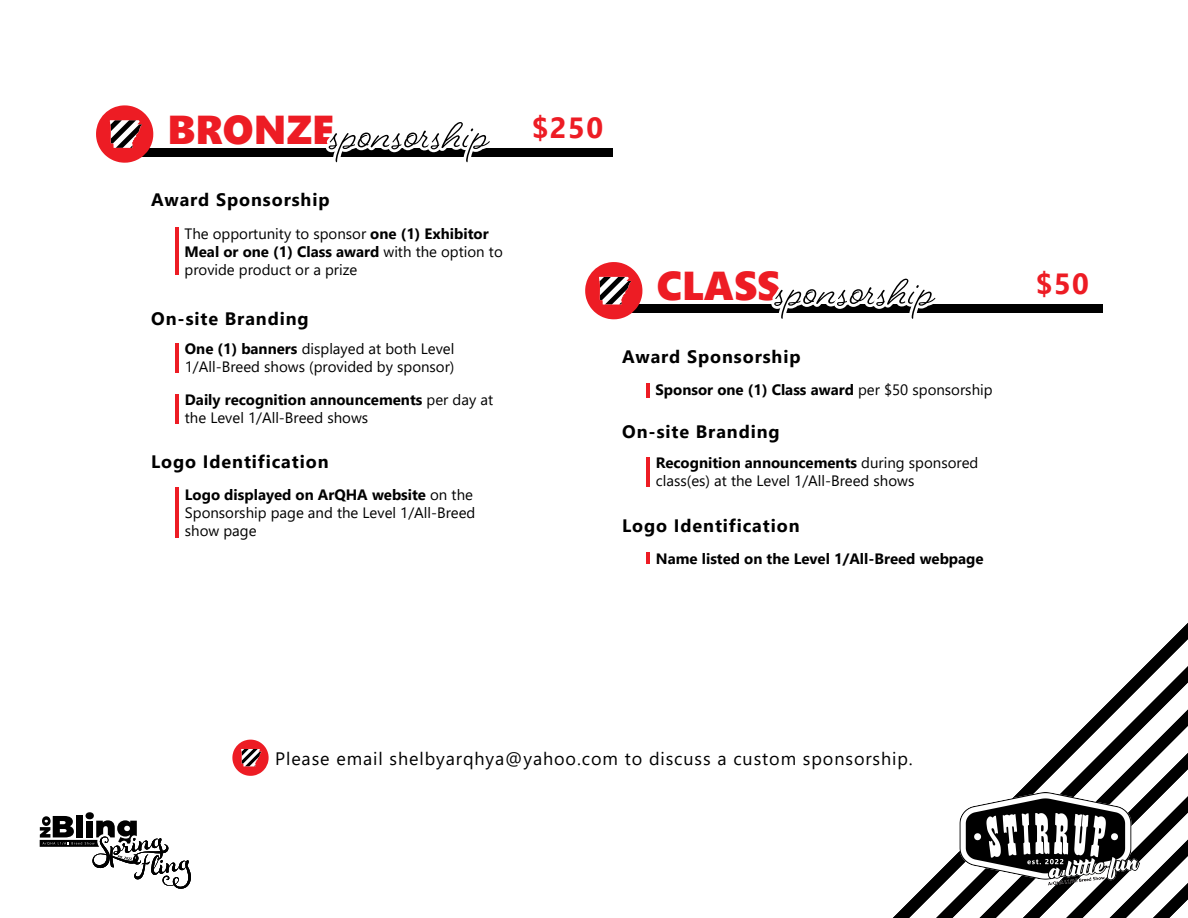
<style>
.page{position:relative;width:1188px;height:918px;background:#fff}
.page>*{position:absolute;margin:0;border:0;box-sizing:border-box;transform-origin:0 0}
.t1{font:40.35px "Segoe UI Black";color:#ed1c24}
.t2{font:700 29.1px "Segoe UI";color:#ed1c24}
.t3{font:700 18px "Segoe UI";letter-spacing:.05em;color:#000}
.t4{font:18px "Segoe UI";letter-spacing:.05em;color:#000}
.t5{font:15px/18px "Segoe UI";color:#000}
.t6{font:700 15px "Segoe UI";color:#000}
.s1{font-weight:700}
.s2{font-weight:400}
</style>
<div class="page">
<hr style="left:646px;top:457px;width:3px;height:30px;background:#ed1c24">
<svg style="left:646px;top:552px;width:3px;height:12px"></svg>
<hr style="left:646px;top:384px;width:3px;height:14px;background:#ed1c24">
<hr style="left:175px;top:394px;width:3px;height:30px;background:#ed1c24">
<hr style="left:175px;top:343px;width:3px;height:30px;background:#ed1c24">
<hr style="left:175px;top:487px;width:3px;height:50px;background:#ed1c24">
<svg style="left:893px;top:623px;width:295px;height:295px"></svg>
<svg style="left:936px;top:666px;width:252px;height:252px"></svg>
<svg style="left:980px;top:710px;width:208px;height:208px"></svg>
<hr style="left:175px;top:227px;width:3px;height:48px;background:#ed1c24">
<div style="left:630px;top:305px;width:473px;height:8px;background:#000"></div>
<svg style="left:771px;top:278px;width:167px;height:41px"></svg>
<svg style="left:232px;top:740px;width:37px;height:36px"></svg>
<svg style="left:585px;top:262px;width:57px;height:57px"></svg>
<div style="left:140px;top:148px;width:473px;height:8px;background:#000"></div>
<div style="left:76px;top:815px;width:7px;height:22px;background:#000"></div>
<div style="left:86px;top:812px;width:8px;height:7px;background:#000;border-radius:50%"></div>
<svg style="left:40px;top:816px;width:151px;height:73px"></svg>
<img style="left:955px;top:775px;width:191px;height:127px">
<svg style="left:326px;top:122px;width:167px;height:41px"></svg>
<svg style="left:96px;top:105px;width:57px;height:58px"></svg>
<h1 class="t1" style="left:168px;top:100px;width:168px">BRONZE</h1>
<h2 class="t2" style="left:532px;top:100px;width:73px">$250</h2>
<p class="t3" style="left:151px;top:183px;width:180px">Award Sponsorship</p>
<p class="t5" style="left:185px;top:223px;width:320px">The opportunity to sponsor <span class="s1">one (1) Exhibitor<br>Meal or one (1) Class award</span> with the option to provide product or a prize</p>
<p class="t3" style="left:151px;top:301px;width:159px">On-site Branding</p>
<p class="t5" style="left:185px;top:338px;width:271px"><span class="s1">One (1) banners</span> displayed at both Level<br>1/All-Breed shows (provided by sponsor)</p>
<p class="t5" style="left:185px;top:389px;width:310px"><span class="s1">Daily recognition announcements</span> per day at the Level 1/All-Breed shows</p>
<p class="t3" style="left:151px;top:444px;width:179px">Logo Identification</p>
<p class="t5" style="left:185px;top:484px;width:292px"><span class="s1">Logo displayed on ArQHA website</span> on the<br>Sponsorship page and the Level 1/All-Breed show page</p>
<h1 class="t1" style="left:657px;top:257px;width:125px">CLASS</h1>
<h2 class="t2" style="left:1036px;top:257px;width:55px">$50</h2>
<p class="t3" style="left:622px;top:339px;width:180px">Award Sponsorship</p>
<p class="t6" style="left:656px;top:376px;width:339px">Sponsor one (1) Class award <span class="s2">per $50 sponsorship</span></p>
<p class="t3" style="left:622px;top:415px;width:159px">On-site Branding</p>
<p class="t5" style="left:656px;top:452px;width:324px"><span class="s1">Recognition announcements</span> during sponsored class(es) at the Level 1/All-Breed shows</p>
<p class="t3" style="left:622px;top:508px;width:179px">Logo Identification</p>
<p class="t6" style="left:656px;top:544px;width:329px">Name listed on the Level 1/All-Breed webpage</p>
<p class="t4" style="left:275px;top:742px;width:639px">Please email shelbyarqhya@yahoo.com to discuss a custom sponsorship.</p>
</div>
